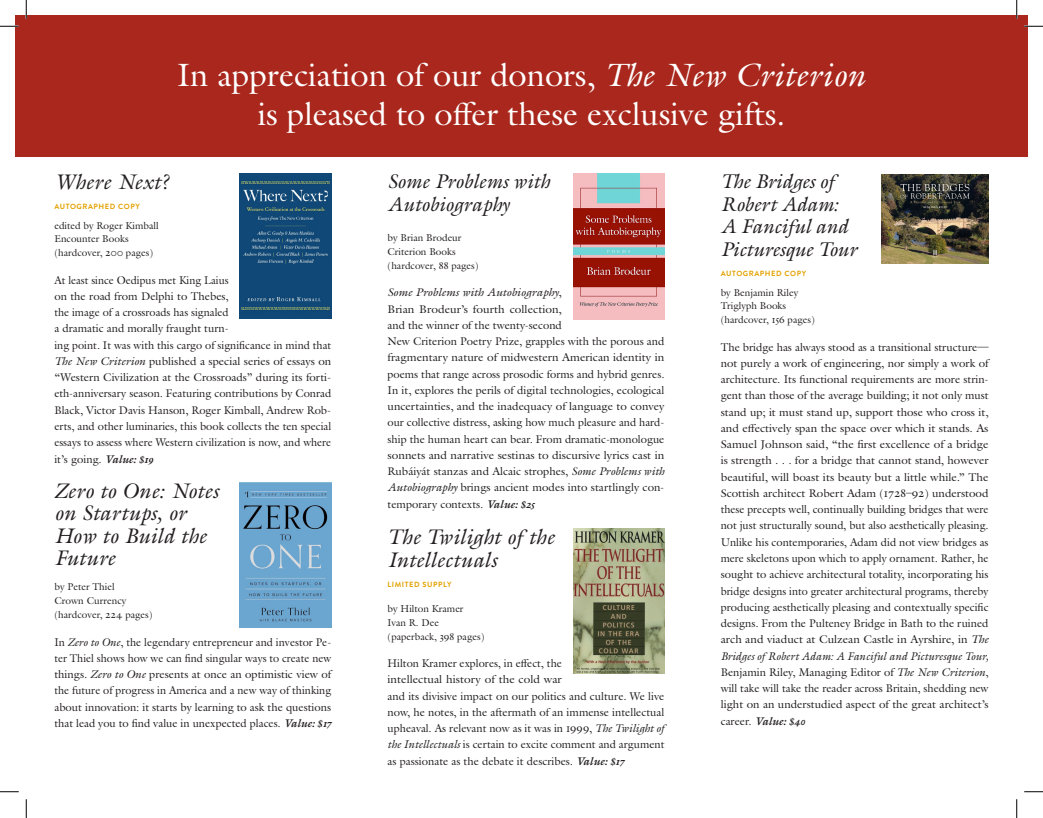
<style>
.page{position:relative;width:1043px;height:818px;background:#fff}
.page>*{position:absolute;margin:0;border:0;box-sizing:border-box;transform-origin:0 0}
.t1{font:32.5px/39px "Galliard Pro";color:#fff;text-align:center}
.t2{font:italic 21.25px/22.5px "Galliard Pro";letter-spacing:.005em;color:#231f20}
.t3{font:italic 20px/22.5px "Galliard Pro";letter-spacing:-.01em;color:#231f20}
.Description{font:11.25px/16.2px "Galliard Pro";color:#231f20;text-align:justify}
.Description-2{font:11.25px/16.2px "Galliard Pro";color:#231f20;scale:1.05 1}
.Description-3{font:11.25px/16.2px "Galliard Pro";color:#231f20;scale:.96 1}
.t4{font:10px/13.8px "Galliard Pro";color:#231f20}
.t5{font:700 7.5px "Brandon Grotesque";letter-spacing:.075em;color:#e3a200}
.s1{font-style:italic}
.s2{font-weight:700;font-style:italic}
</style>
<div class="page">
<div style="left:15px;top:15px;width:1013px;height:142px;background:#a9271c"></div>
<img style="left:573px;top:174px;width:91px;height:146px">
<img style="left:881px;top:174px;width:107px;height:89px">
<img style="left:240px;top:174px;width:91px;height:145px">
<img style="left:240px;top:482px;width:91px;height:145px">
<img style="left:573px;top:528px;width:91px;height:145px">
<svg style="left:0;top:25px;width:19px;height:2px"></svg>
<svg style="left:1024px;top:25px;width:18px;height:2px"></svg>
<svg style="left:0;top:791px;width:19px;height:1px"></svg>
<svg style="left:1024px;top:791px;width:18px;height:1px"></svg>
<svg style="left:25px;top:0;width:2px;height:19px"></svg>
<svg style="left:25px;top:799px;width:2px;height:19px"></svg>
<svg style="left:1016px;top:0;width:1px;height:19px"></svg>
<svg style="left:1016px;top:799px;width:1px;height:19px"></svg>
<p class="t1" style="left:177px;top:55px;width:690px">In appreciation of our donors, <span class="s1">The New Criterion </span>is pleased to offer these exclusive gifts.</p>
<p class="t2" style="left:54px;top:170px;width:116px">Where Next?</p>
<p class="t5" style="left:54px;top:201px;width:87px">AUTOGRAPHED COPY</p>
<p class="t4" style="left:54px;top:218px;width:106px">edited by Roger Kimball<br>Encounter Books (hardcover, 200 pages)</p>
<p class="Description-3" style="left:54px;top:271px;width:290px">At least since Oedipus met King Laius<br>on the road from Delphi to Thebes,<br>the image of a crossroads has signaled<br>a dramatic and morally fraught turn-<br>ing point. It was with this cargo of significance in mind that <span class="s1">The New Criterion</span> published a special series of essays on “Western Civilization at the Crossroads” during its forti&shy;eth-anniversary season. Featuring contributions by Conrad Black, Victor Davis Hanson, Roger Kimball, Andrew Rob&shy;erts, and other luminaries, this book collects the ten special essays to assess where Western civilization is now, and where it’s going. <span class="s2">Value: $19</span></p>
<p class="t2" style="left:54px;top:479px;width:165px">Zero to One: Notes on Startups, or<br>How to Build the<br>Future</p>
<p class="t4" style="left:54px;top:580px;width:100px">by Peter Thiel<br>Crown Currency (hardcover, 224 pages)</p>
<p class="Description" style="left:54px;top:633px;width:278px">In <span class="s1">Zero to One</span>, the legendary entrepreneur and investor Pe&shy;ter Thiel shows how we can find singular ways to create new things. <span class="s1">Zero to One</span> presents at once an optimistic view of the future of progress in America and a new way of thinking about innovation: it starts by learning to ask the questions that lead you to find value in unexpected places. <span class="s2">Value: $17</span></p>
<p class="t3" style="left:387px;top:170px;width:164px">Some Problems with<br>Autobiography</p>
<p class="t4" style="left:387px;top:231px;width:92px">by Brian Brodeur<br>Criterion Books (hardcover, 88 pages)</p>
<p class="Description-2" style="left:387px;top:284px;width:265px"><span class="s1">Some Problems with Autobiography</span>,<br>Brian Brodeur’s fourth collection,<br>and the winner of the twenty-second<br>New Criterion Poetry Prize, grapples with the porous and fragmentary nature of midwestern American identity in poems that range across prosodic forms and hybrid genres.<br>In it, explores the perils of digital technologies, ecological uncertainties, and the inadequacy of language to convey our collective distress, asking how much pleasure and hard&shy;ship the human heart can bear. From dramatic-monologue sonnets and narrative sestinas to discursive lyrics cast in Rubáiyát stanzas and Alcaic strophes, <span class="s1">Some Problems with Autobiography</span> brings ancient modes into startlingly con&shy;temporary contexts. <span class="s2">Value: $25</span></p>
<p class="t2" style="left:387px;top:525px;width:168px">The Twilight of the<br>Intellectuals</p>
<p class="t5" style="left:387px;top:579px;width:65px">LIMITED SUPPLY</p>
<p class="t4" style="left:387px;top:601px;width:98px">by Hilton Kramer<br>Ivan R. Dee (paperback, 398 pages)</p>
<p class="Description" style="left:387px;top:654px;width:278px;text-align:left">Hilton Kramer explores, in effect, the<br>intellectual history of the cold war<br>and its divisive impact on our politics and culture. We live now, he notes, in the aftermath of an immense intellectual upheaval. As relevant now as it was in 1999, <span class="s1">The Twilight of the Intellectuals</span> is certain to excite comment and argument as passionate as the debate it describes. <span class="s2">Value: $17</span></p>
<p class="t3" style="left:720px;top:170px;width:138px">The Bridges of<br>Robert Adam:<br>A Fanciful and<br>Picturesque Tour</p>
<p class="t5" style="left:720px;top:268px;width:87px">AUTOGRAPHED COPY</p>
<p class="t4" style="left:720px;top:285px;width:96px">by Benjamin Riley<br>Triglyph Books (hardcover, 156 pages)</p>
<p class="Description" style="left:720px;top:338px;width:269px">The bridge has always stood as a transitional structure— not purely a work of engineering, nor simply a work of architecture. Its functional requirements are more strin&shy;gent than those of the average building; it not only must stand up; it must stand up, support those who cross it, and effectively span the space over which it stands. As Samuel Johnson said, “the first excellence of a bridge is strength . . . for a bridge that cannot stand, however beautiful, will boast its beauty but a little while.” The Scottish architect Robert Adam (1728–92) understood these precepts well, continually building bridges that were not just structurally sound, but also aesthetically pleasing.<br>Unlike his contemporaries, Adam did not view bridges as mere skeletons upon which to apply ornament. Rather, he sought to achieve architectural totality, incorporating his bridge designs into greater architectural programs, thereby producing aesthetically pleasing and contextually specific designs. From the Pulteney Bridge in Bath to the ruined arch and viaduct at Culzean Castle in Ayrshire, in <span class="s1">The Bridges of Robert Adam: A Fanciful and Picturesque Tour, </span>Benjamin Riley, Managing Editor of <span class="s1">The New Criterion</span>, will take will take the reader across Britain, shedding new light on an understudied aspect of the great architect’s career. <span class="s2">Value: $40</span></p>
</div>
